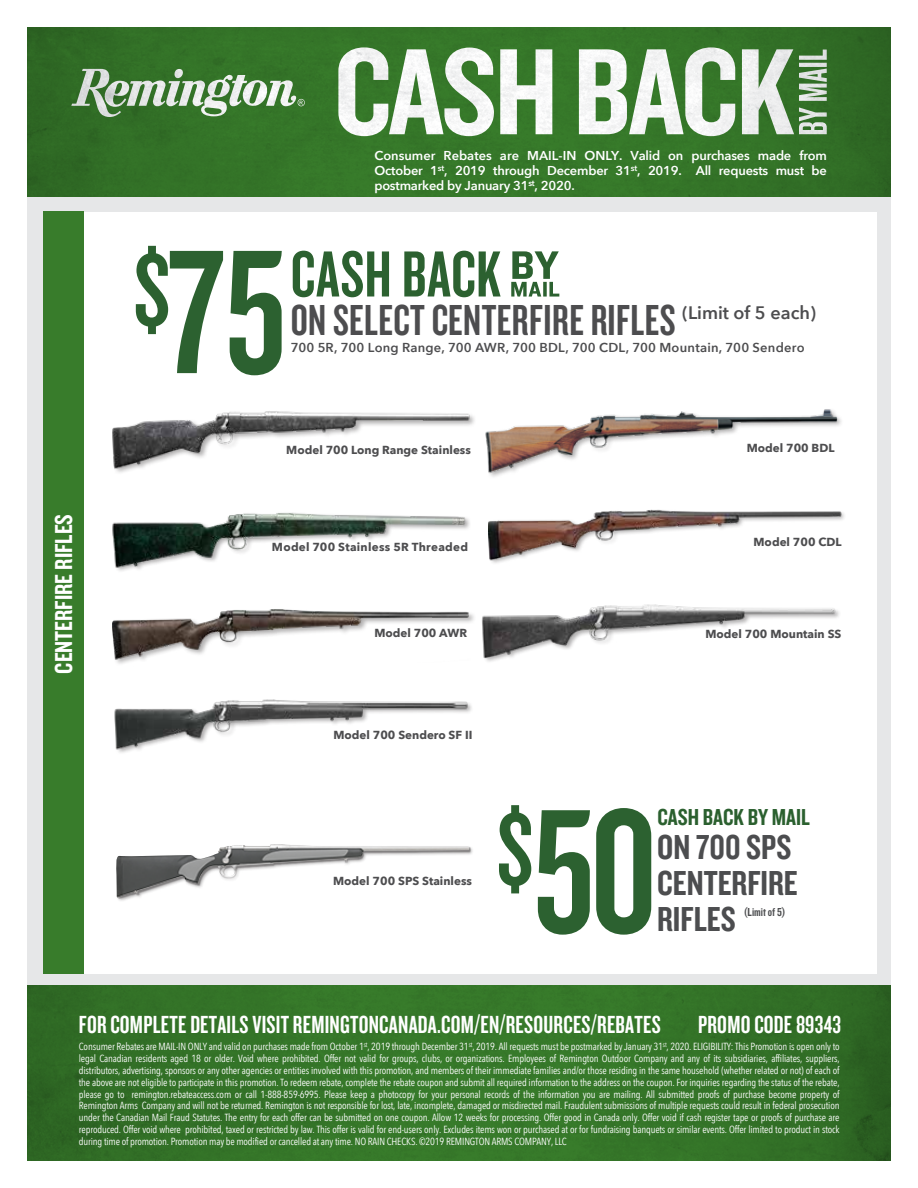
<style>
.page{position:relative;width:918px;height:1188px;background:#fff}
.page>*{position:absolute;margin:0;border:0;box-sizing:border-box;transform-origin:0 0}
.t1{font:183.45px "Knockout HTF48 Featherweight";color:#2c6130}
.t2{font:67.65px "Knockout HTF48 Featherweight";letter-spacing:.01em;color:#2c6130}
.t3{font:45px "Knockout HTF48 Featherweight";letter-spacing:.01em;color:#4d4d4f}
.t4{font:36px/36px "Knockout HTF49 Liteweight";color:#4c4d4f}
.t5{font:25.65px "Knockout HTF48 Featherweight";letter-spacing:.01em;color:#fff}
.t6{font:25.5px "Knockout HTF49 Liteweight";color:#fff}
.t7{font:24px "Knockout HTF49 Liteweight";color:#2b602f}
.t8{font:600 18px "Avenir Next";color:#4d4d4f}
.t9{font:600 12.9px/15px "Avenir Next";letter-spacing:-.015em;color:#fff;text-align:justify}
.t10{font:600 12.9px "Avenir Next";letter-spacing:.02em;color:#4d4d4f}
.t11{font:12px "Knockout HTF49 Liteweight";color:#4c4d4f}
.t12{font:700 11.7px "Avenir Next";color:#4d4d4f}
.t13{font:700 11.7px "Avenir Next";letter-spacing:.025em;color:#4d4d4f}
.t14{font:10.35px/11.9px "Avenir Next Condensed";letter-spacing:-.015em;color:#fff;text-align:justify}
</style>
<div class="page">
<div style="left:27px;top:197px;width:864px;height:789px;background:#e6e7e8"></div>
<div style="left:43px;top:212px;width:834px;height:512px;background:#fff"></div>
<div style="left:44px;top:599px;width:833px;height:375px;background:#fff"></div>
<img style="left:27px;top:27px;width:864px;height:169px">
<div style="left:43px;top:211px;width:41px;height:763px;background:#387c2b"></div>
<img style="left:27px;top:986px;width:864px;height:175px">
<svg style="left:511px;top:251px;width:48px;height:46px"></svg>
<img style="left:112px;top:411px;width:362px;height:62px">
<img style="left:112px;top:610px;width:359px;height:52px">
<img style="left:482px;top:604px;width:357px;height:58px">
<img style="left:488px;top:509px;width:353px;height:54px">
<img style="left:114px;top:699px;width:357px;height:54px">
<img style="left:485px;top:409px;width:357px;height:68px">
<img style="left:112px;top:512px;width:358px;height:59px">
<img style="left:116px;top:844px;width:353px;height:55px">
<p class="t9" style="left:374px;top:147px;width:454px">Consumer Rebates are MAIL-IN ONLY. Valid on purchases made from October 1<sup>st</sup>, 2019 through December 31<sup>st</sup>, 2019. All requests must be postmarked by January 31<sup>st</sup>, 2020.</p>
<h1 class="t1" style="left:133px;top:220px;width:155px"><sup>$</sup>75</h1>
<h2 class="t2" style="left:291px;top:240px;width:212px">CASH BACK</h2>
<h3 class="t3" style="left:291px;top:297px;width:386px">ON SELECT CENTERFIRE RIFLES</h3>
<h3 class="t8" style="left:682px;top:297px;width:135px">(Limit of 5 each)</h3>
<p class="t10" style="left:291px;top:337px;width:516px">700 5R, 700 Long Range, 700 AWR, 700 BDL, 700 CDL, 700 Mountain, 700 Sendero</p>
<h3 class="t6" style="left:51px;top:674px;width:161px;rotate:-90deg">CENTERFIRE RIFLES</h3>
<p class="t12" style="left:286px;top:439px;width:186px">Model 700 Long Range Stainless</p>
<p class="t13" style="left:272px;top:537px;width:198px">Model 700 Stainless 5R Threaded</p>
<p class="t12" style="left:747px;top:438px;width:89px">Model 700 BDL</p>
<p class="t12" style="left:754px;top:532px;width:90px">Model 700 CDL</p>
<p class="t12" style="left:374px;top:623px;width:94px">Model 700 AWR</p>
<p class="t12" style="left:705px;top:623px;width:137px">Model 700 Mountain SS</p>
<p class="t12" style="left:333px;top:725px;width:141px">Model 700 Sendero SF II</p>
<p class="t12" style="left:333px;top:871px;width:140px">Model 700 SPS Stainless</p>
<h1 class="t1" style="left:496px;top:780px;width:163px"><sup>$</sup>50</h1>
<h3 class="t7" style="left:657px;top:805px;width:154px">CASH BACK BY MAIL</h3>
<h3 class="t4" style="left:657px;top:830px;width:142px">ON 700 SPS<br>CENTERFIRE<br>RIFLES</h3>
<p class="t11" style="left:744px;top:906px;width:43px">(Limit of 5)</p>
<h3 class="t5" style="left:79px;top:1012px;width:583px">FOR COMPLETE DETAILS VISIT REMINGTONCANADA.COM/EN/RESOURCES/REBATES</h3>
<h3 class="t5" style="left:698px;top:1012px;width:145px">PROMO CODE 89343</h3>
<p class="t14" style="left:79px;top:1040px;width:762px">Consumer Rebates are MAIL-IN ONLY and valid on purchases made from October 1<sup>st</sup>, 2019 through December 31<sup>st</sup>, 2019. All requests must be postmarked by January 31<sup>st</sup>, 2020. ELIGIBILITY: This Promotion is open only to legal Canadian residents aged 18 or older. Void where prohibited. Offer not valid for groups, clubs, or organizations. Employees of Remington Outdoor Company and any of its subsidiaries, affiliates, suppliers, distributors, advertising, sponsors or any other agencies or entities involved with this promotion, and members of their immediate families and/or those residing in the same household (whether related or not) of each of the above are not eligible to participate in this promotion. To redeem rebate, complete the rebate coupon and submit all required information to the address on the coupon. For inquiries regarding the status of the rebate, please go to remington.rebateaccess.com or call 1-888-859-6995. Please keep a photocopy for your personal records of the information you are mailing. All submitted proofs of purchase become property of Remington Arms Company and will not be returned. Remington is not responsible for lost, late, incomplete, damaged or misdirected mail. Fraudulent submissions of multiple requests could result in federal prosecution under the Canadian Mail Fraud Statutes. The entry for each offer can be submitted on one coupon. Allow 12 weeks for processing. Offer good in Canada only. Offer void if cash register tape or proofs of purchase are reproduced. Offer void where prohibited, taxed or restricted by law. This offer is valid for end-users only. Excludes items won or purchased at or for fundraising banquets or similar events. Offer limited to product in stock during time of promotion. Promotion may be modified or cancelled at any time. NO RAIN CHECKS. ©2019 REMINGTON ARMS COMPANY, LLC</p>
</div>
